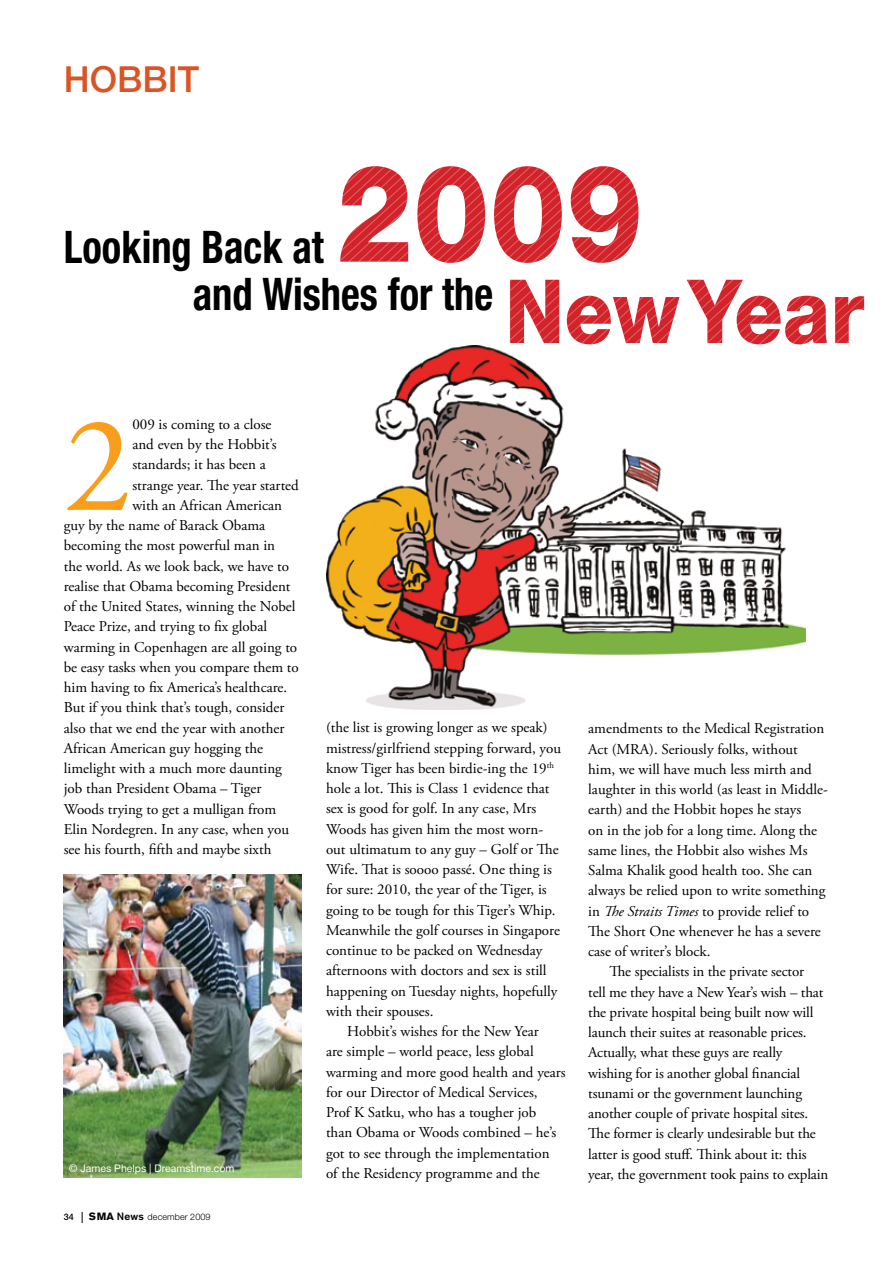
<style>
.page{position:relative;width:893px;height:1263px;background:#fff}
.page>*{position:absolute;margin:0;border:0;box-sizing:border-box;transform-origin:0 0}
.t1{font:137.1px "Adobe Garamond Pro";color:#f99d1c}
.t2{font:700 condensed 45px "Helvetica Neue";color:#000;scale:.9 1}
.t3{font:500 36px "Helvetica Neue";color:#da5523}
.t4{font:15px/20.2px "Adobe Garamond Pro";color:#000}
.t5{font:10.5px "Helvetica Neue";color:#fff}
.t6{font:300 9px "Helvetica Neue";letter-spacing:.01em;color:#000}
.t7{font:500 9px "Helvetica Neue";color:#000}
.s1{font-family:"Akzidenz Grotesk BE";font-weight:700;font-size:10.5px}
.s2{font-family:"Akzidenz Grotesk BE";font-weight:500;font-size:10.5px}
.s3{font-style:italic}
</style>
<div class="page">
<img style="left:64px;top:874px;width:238px;height:304px">
<img style="left:326px;top:345px;width:479px;height:365px">
<svg style="left:340px;top:166px;width:298px;height:97px"></svg>
<svg style="left:687px;top:280px;width:177px;height:64px"></svg>
<svg style="left:510px;top:280px;width:169px;height:65px"></svg>
<h3 class="t3" style="left:64px;top:58px;width:137px">HOBBIT</h3>
<h2 class="t2" style="left:64px;top:220px;width:290px">Looking Back at</h2>
<h2 class="t2" style="left:193px;top:267px;width:335px">and Wishes for the</h2>
<h1 class="t1" style="left:64px;top:384px;width:70px">2</h1>
<p class="t4" style="left:132px;top:414px;width:141px">009 is coming to a close</p>
<p class="t4" style="left:132px;top:435px;width:146px">and even by the Hobbit’s</p>
<p class="t4" style="left:132px;top:455px;width:135px">standards; it has been a</p>
<p class="t4" style="left:132px;top:475px;width:168px">strange year. The year started</p>
<p class="t4" style="left:132px;top:495px;width:151px">with an African American</p>
<p class="t4" style="left:64px;top:516px;width:203px">guy by the name of Barack Obama</p>
<p class="t4" style="left:64px;top:536px;width:213px">becoming the most powerful man in</p>
<p class="t4" style="left:64px;top:556px;width:227px">the world. As we look back, we have to</p>
<p class="t4" style="left:64px;top:576px;width:228px">realise that Obama becoming President</p>
<p class="t4" style="left:64px;top:597px;width:233px">of the United States, winning the Nobel</p>
<p class="t4" style="left:64px;top:617px;width:205px">Peace Prize, and trying to fix global</p>
<p class="t4" style="left:64px;top:637px;width:235px">warming in Copenhagen are all going to</p>
<p class="t4" style="left:64px;top:657px;width:237px">be easy tasks when you compare them to</p>
<p class="t4" style="left:64px;top:678px;width:225px">him having to fix America’s healthcare.</p>
<p class="t4" style="left:64px;top:698px;width:222px">But if you think that’s tough, consider</p>
<p class="t4" style="left:64px;top:718px;width:222px">also that we end the year with another</p>
<p class="t4" style="left:64px;top:738px;width:201px">African American guy hogging the</p>
<p class="t4" style="left:64px;top:759px;width:220px">limelight with a much more daunting</p>
<p class="t4" style="left:64px;top:779px;width:199px">job than President Obama – Tiger</p>
<p class="t4" style="left:64px;top:799px;width:214px">Woods trying to get a mulligan from</p>
<p class="t4" style="left:64px;top:819px;width:227px">Elin Nordegren. In any case, when you</p>
<p class="t4" style="left:64px;top:840px;width:209px">see his fourth, fifth and maybe sixth</p>
<p class="t5" style="left:69px;top:1162px;width:167px">© James Phelps | Dreamstime.com</p>
<p class="t7" style="left:64px;top:1211px;width:12px">34</p>
<p class="t6" style="left:89px;top:1211px;width:123px"><span class="s1">SMA</span> <span class="s2">News</span> december 2009</p>
<p class="t4" style="left:326px;top:718px;width:237px">(the list is growing longer as we speak) mistress/girlfriend stepping forward, you know Tiger has been birdie-ing the 19<sup>th </sup>hole a lot. This is Class 1 evidence that sex is good for golf. In any case, Mrs Woods has given him the most worn&shy;out ultimatum to any guy – Golf or The Wife. That is soooo passé. One thing is for sure: 2010, the year of the Tiger, is going to be tough for this Tiger’s Whip.<br>Meanwhile the golf courses in Singapore continue to be packed on Wednesday afternoons with doctors and sex is still happening on Tuesday nights, hopefully with their spouses.</p>
<p class="t4" style="left:326px;top:1022px;width:241px;text-indent:21px">Hobbit’s wishes for the New Year<br>are simple – world peace, less global warming and more good health and years for our Director of Medical Services, Prof K Satku, who has a tougher job than Obama or Woods combined – he’s got to see through the implementation<br>of the Residency programme and the</p>
<p class="t4" style="left:588px;top:719px;width:238px">amendments to the Medical Registration</p>
<p class="t4" style="left:588px;top:739px;width:211px">Act (MRA). Seriously folks, without</p>
<p class="t4" style="left:588px;top:759px;width:225px">him, we will have much less mirth and</p>
<p class="t4" style="left:588px;top:780px;width:241px">laughter in this world (as least in Middle-</p>
<p class="t4" style="left:588px;top:800px;width:215px">earth) and the Hobbit hopes he stays</p>
<p class="t4" style="left:588px;top:820px;width:230px">on in the job for a long time. Along the</p>
<p class="t4" style="left:588px;top:840px;width:221px">same lines, the Hobbit also wishes Ms</p>
<p class="t4" style="left:588px;top:861px;width:226px">Salma Khalik good health too. She can</p>
<p class="t4" style="left:588px;top:881px;width:239px">always be relied upon to write something</p>
<p class="t4" style="left:588px;top:901px;width:223px">in <span class="s3">The Straits Times</span> to provide relief to</p>
<p class="t4" style="left:588px;top:921px;width:234px">The Short One whenever he has a severe</p>
<p class="t4" style="left:588px;top:942px;width:124px">case of writer’s block.</p>
<p class="t4" style="left:609px;top:962px;width:196px">The specialists in the private sector</p>
<p class="t4" style="left:588px;top:982px;width:237px">tell me they have a New Year’s wish – that</p>
<p class="t4" style="left:588px;top:1002px;width:227px">the private hospital being built now will</p>
<p class="t4" style="left:588px;top:1023px;width:220px">launch their suites at reasonable prices.</p>
<p class="t4" style="left:588px;top:1043px;width:196px">Actually, what these guys are really</p>
<p class="t4" style="left:588px;top:1063px;width:213px">wishing for is another global financial</p>
<p class="t4" style="left:588px;top:1083px;width:215px">tsunami or the government launching</p>
<p class="t4" style="left:588px;top:1104px;width:222px">another couple of private hospital sites.</p>
<p class="t4" style="left:588px;top:1124px;width:229px">The former is clearly undesirable but the</p>
<p class="t4" style="left:588px;top:1144px;width:220px">latter is good stuff. Think about it: this</p>
<p class="t4" style="left:588px;top:1164px;width:242px">year, the government took pains to explain</p>
</div>
